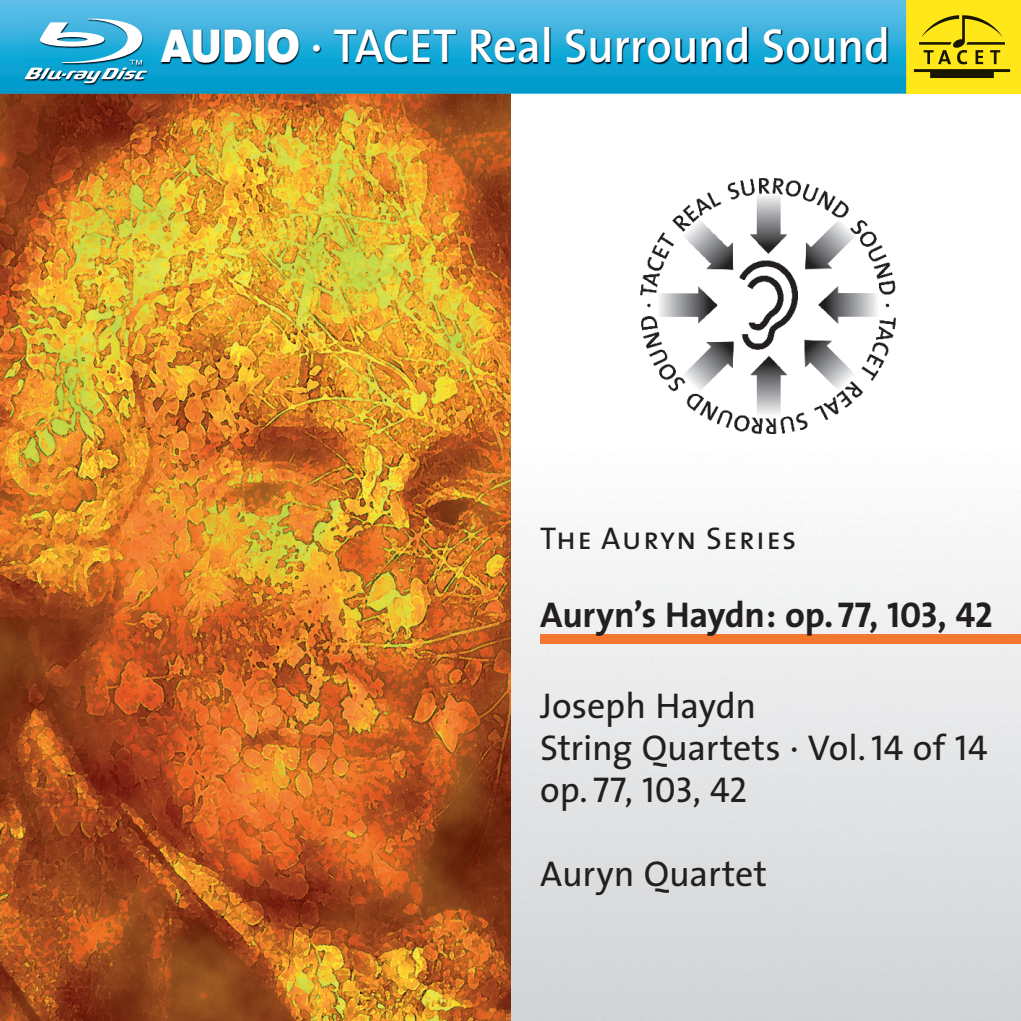
<style>
.page{position:relative;width:1021px;height:1021px;background:#fff}
.page>*{position:absolute;margin:0;border:0;box-sizing:border-box;transform-origin:0 0}
.t1{font:600 48px "The Sans";letter-spacing:-.005em;color:#fff}
.t2{font:36px/42px "The Sans";letter-spacing:-.005em;color:#231f20}
.t3{font:700 36px "The Sans";letter-spacing:-.01em;color:#231f20}
.t4{font:36px "The Sans Caps";letter-spacing:-.01em;color:#231f20}
.t5{font:31.5px "The Sans Caps";letter-spacing:.04em;color:#231f20}
.s1{font-weight:900}
.s2{font-family:"The Sans Bold Caps";font-weight:400}
.s3{font-family:"The Sans Caps"}
.s4{font-family:"The Sans"}
</style>
<div class="page">
<img style="left:510px;top:451px;width:510px;height:569px">
<img style="left:0;top:94px;width:510px;height:926px">
<div style="left:905px;top:0;width:115px;height:94px;background:#ffe719"></div>
<svg style="left:0;top:0;width:906px;height:94px;background:#2cacda"></svg>
<img style="left:161px;top:27px;width:727px;height:38px">
<img style="left:913px;top:15px;width:98px;height:63px">
<img style="left:640px;top:178px;width:255px;height:256px">
<img style="left:25px;top:19px;width:123px;height:66px">
<img style="left:25px;top:19px;width:122px;height:65px">
<div style="left:540px;top:634px;width:480px;height:9px;background:#f3772e"></div>
<h1 class="t1" style="left:162px;top:6px;width:729px"><span class="s1">AUDIO</span> · TACET Real Surround Sound</h1>
<p class="t5" style="left:540px;top:512px;width:257px">The Auryn Series</p>
<p class="t3" style="left:540px;top:585px;width:454px">Auryn’s Haydn: op. <span class="s2">77, 103, 42</span></p>
<p class="t2" style="left:540px;top:684px;width:449px">Joseph Haydn<br>String Quartets · Vol. <span class="s3">14</span> of <span class="s3">14</span></p>
<p class="t4" style="left:540px;top:760px;width:208px"><span class="s4">op.</span> 77, 103, 42</p>
<p class="t2" style="left:540px;top:852px;width:228px">Auryn Quartet</p>
</div>
